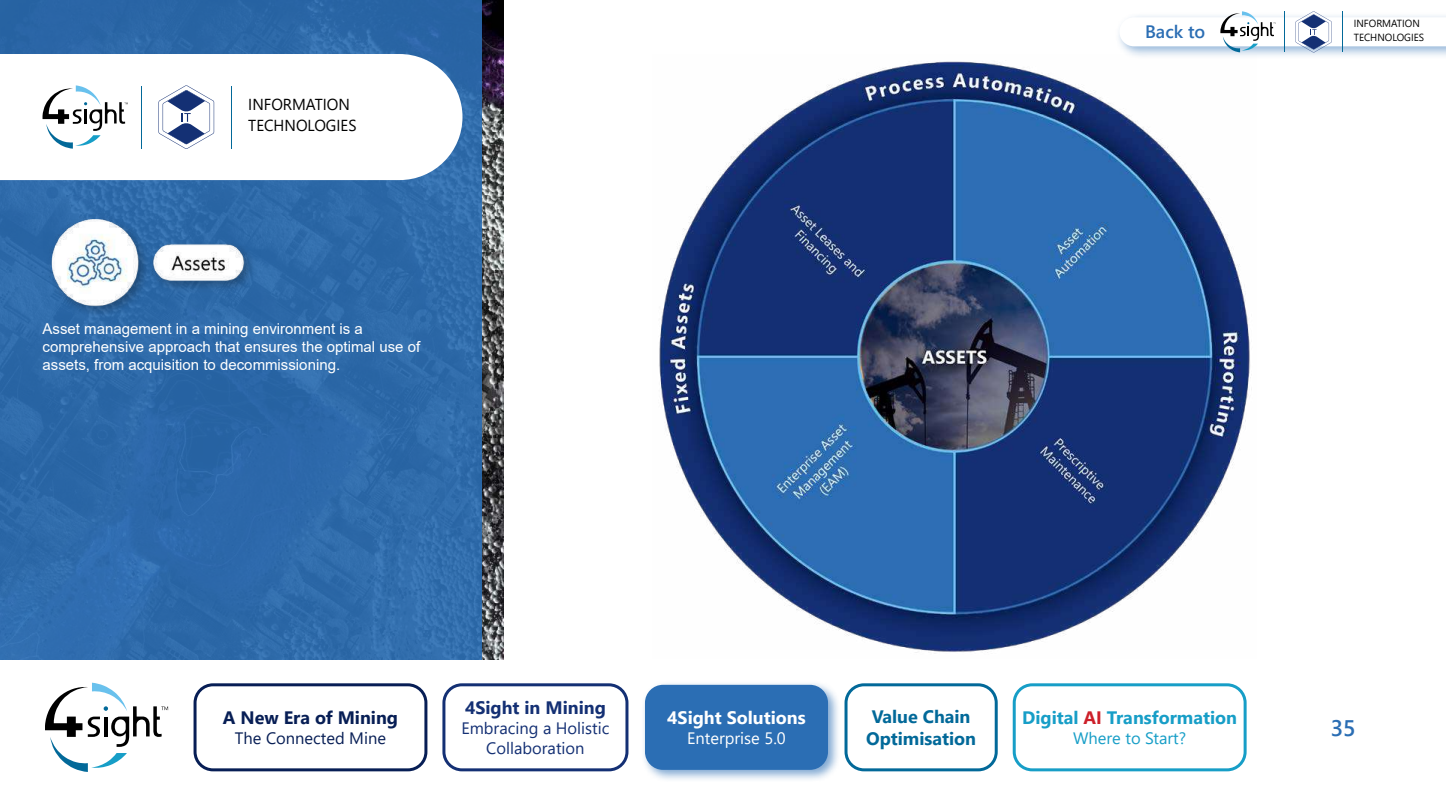
<style>
.page{position:relative;width:1446px;height:808px;background:#fff}
.page>*{position:absolute;margin:0;border:0;box-sizing:border-box;transform-origin:0 0}
.t1{font:600 22.5px "Segoe UI";color:#2b6eb4}
.t2{font:700 18px "Segoe UI";color:#179ec7}
.t3{font:700 18px/21.6px "Segoe UI";color:#026999;text-align:center}
.t4{font:700 18px "Segoe UI";color:#071e55}
.t5{font:700 18px "Segoe UI";color:#fff}
.t6{font:700 18px "Segoe UI";color:#143074}
.t7{font:600 18px "Segoe UI";color:#2b6eb4}
.t8{font:16.5px/19.8px "Segoe UI";color:#143074;text-align:center}
.t9{font:16.5px "Segoe UI";color:#071e55}
.t10{font:16.5px "Segoe UI";color:#fff}
.t11{font:16.5px "Segoe UI";color:#179ec7}
.t12{font:15.9px/21.3px "Segoe UI";color:#000}
.t13{font:15px/18px "Arial";color:#fff}
.t14{font:10.35px "Segoe UI";color:#000}
.s1{color:#cd202a}
</style>
<div class="page">
<div style="left:194px;top:683px;width:233px;height:88px;border:3px solid #071e55;border-radius:18px"></div>
<div style="left:1012px;top:683px;width:234px;height:88px;border:3px solid #179ec7;border-radius:18px"></div>
<div style="left:442px;top:683px;width:186px;height:88px;border:3px solid #143074;border-radius:18px"></div>
<div style="left:640px;top:680px;width:201px;height:102px;background:#2b6eb4;opacity:.6"></div>
<div style="left:645px;top:685px;width:183px;height:85px;background:#2b6eb4;border-radius:18px"></div>
<div style="left:844px;top:683px;width:154px;height:88px;border:3px solid #026999;border-radius:18px"></div>
<svg style="left:45px;top:683px;width:123px;height:89px"></svg>
<div style="left:1114px;top:12px;width:332px;height:48px;background:#2b6eb4;opacity:.5"></div>
<svg style="left:1119px;top:11px;width:327px;height:41px"></svg>
<hr style="left:1284px;top:11px;width:1px;height:41px;background:#026999">
<img style="left:482px;top:0;width:21px;height:659px">
<div style="left:0;top:0;width:482px;height:659px;background:#2d69a9"></div>
<div style="left:0;top:54px;width:462px;height:126px;background:#fff"></div>
<img style="left:48px;top:210px;width:213px;height:113px">
<svg style="left:43px;top:85px;width:85px;height:64px;background:#d2d8da"></svg>
<hr style="left:231px;top:86px;width:1px;height:62px;background:#026999">
<svg style="left:158px;top:85px;width:56px;height:64px;background:#bbc3d7"></svg>
<hr style="left:141px;top:86px;width:1px;height:62px;background:#026999">
<img style="left:659px;top:54px;width:597px;height:599px">
<p class="t12" style="left:248px;top:92px;width:110px">INFORMATION<br>TECHNOLOGIES</p>
<p class="t13" style="left:43px;top:320px;width:379px">Asset management in a mining environment is a comprehensive approach that ensures the optimal use of assets, from acquisition to decommissioning.</p>
<p class="t14" style="left:1354px;top:14px;width:67px">INFORMATION</p>
<p class="t7" style="left:1145px;top:15px;width:62px">Back to</p>
<p class="t14" style="left:1354px;top:28px;width:72px">TECHNOLOGIES</p>
<p class="t4" style="left:223px;top:701px;width:177px">A New Era of Mining</p>
<p class="t9" style="left:235px;top:722px;width:153px">The Connected Mine</p>
<p class="t6" style="left:465px;top:691px;width:142px">4Sight in Mining</p>
<p class="t8" style="left:461px;top:717px;width:150px">Embracing a Holistic<br>Collaboration</p>
<p class="t5" style="left:667px;top:701px;width:140px">4Sight Solutions</p>
<p class="t10" style="left:687px;top:722px;width:100px">Enterprise 5.0</p>
<p class="t3" style="left:866px;top:704px;width:112px">Value Chain<br>Optimisation</p>
<h1 class="t1" style="left:1330px;top:706px;width:26px">35</h1>
<p class="t2" style="left:1022px;top:701px;width:216px">Digital <span class="s1">AI</span> Transformation</p>
<p class="t11" style="left:1073px;top:722px;width:114px">Where to Start?</p>
</div>
